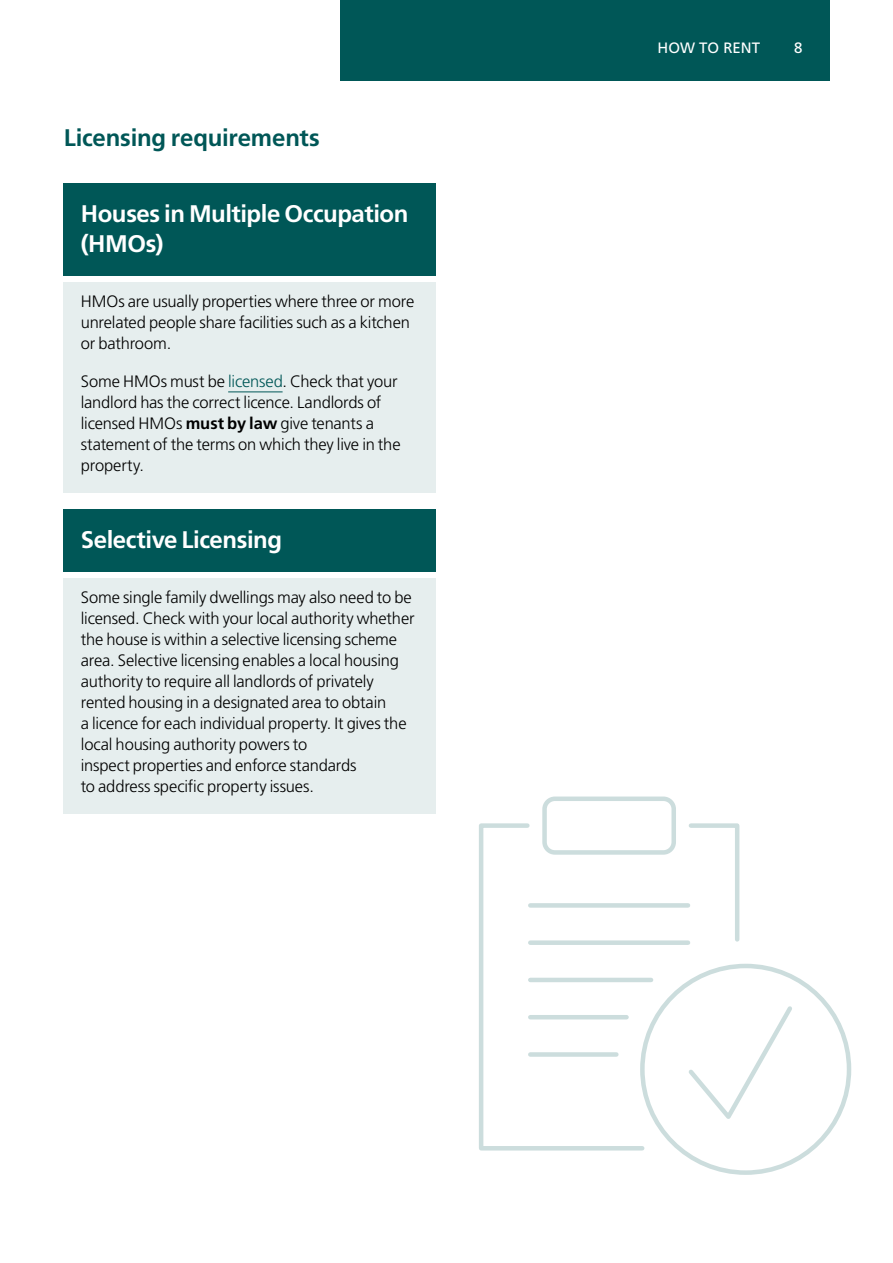
<style>
.page{position:relative;width:893px;height:1263px;background:#fff}
.page>*{position:absolute;margin:0;border:0;box-sizing:border-box;transform-origin:0 0}
.t1{font:700 24px/30px "Frutiger LT Std";letter-spacing:-.015em;color:#fff}
.t2{font:700 24px "Frutiger LT Std";letter-spacing:-.005em;color:#005757}
.t3{font:300 16.5px/21px "Frutiger LT Std";letter-spacing:-.01em;color:#000}
.t4{font:15px "Frutiger LT Std";color:#fff}
.s1{color:#005757}
.s2{font-weight:700}
</style>
<div class="page">
<div style="left:340px;top:0;width:489px;height:81px;background:#005757"></div>
<div style="left:64px;top:183px;width:372px;height:92px;background:#005757"></div>
<div style="left:64px;top:282px;width:372px;height:88px;background:#e6eeee"></div>
<div style="left:64px;top:362px;width:372px;height:130px;background:#e6eeee"></div>
<hr style="left:228px;top:391px;width:55px;height:1px;background:#005757">
<div style="left:64px;top:509px;width:372px;height:62px;background:#005757"></div>
<div style="left:64px;top:578px;width:372px;height:235px;background:#e6eeee"></div>
<svg style="left:479px;top:796px;width:373px;height:379px"></svg>
<h1 class="t2" style="left:64px;top:123px;width:257px">Licensing requirements</h1>
<h1 class="t1" style="left:81px;top:199px;width:329px">Houses in Multiple Occupation (HMOs)</h1>
<p class="t3" style="left:81px;top:291px;width:335px">HMOs are usually properties where three or more unrelated people share facilities such as a kitchen or bathroom.</p>
<p class="t3" style="left:81px;top:371px;width:321px">Some HMOs must be <span class="s1">licensed</span>. Check that your landlord has the correct licence. Landlords of licensed HMOs <span class="s2">must by law</span> give tenants a statement of the terms on which they live in the property.</p>
<h1 class="t1" style="left:81px;top:525px;width:203px">Selective Licensing</h1>
<p class="t3" style="left:81px;top:587px;width:335px">Some single family dwellings may also need to be licensed. Check with your local authority whether the house is within a selective licensing scheme area. Selective licensing enables a local housing authority to require all landlords of privately rented housing in a designated area to obtain<br>a licence for each individual property. It gives the local housing authority powers to<br>inspect properties and enforce standards<br>to address specific property issues.</p>
<p class="t4" style="left:658px;top:39px;width:104px">HOW TO RENT</p>
<p class="t4" style="left:794px;top:39px;width:10px">8</p>
</div>
